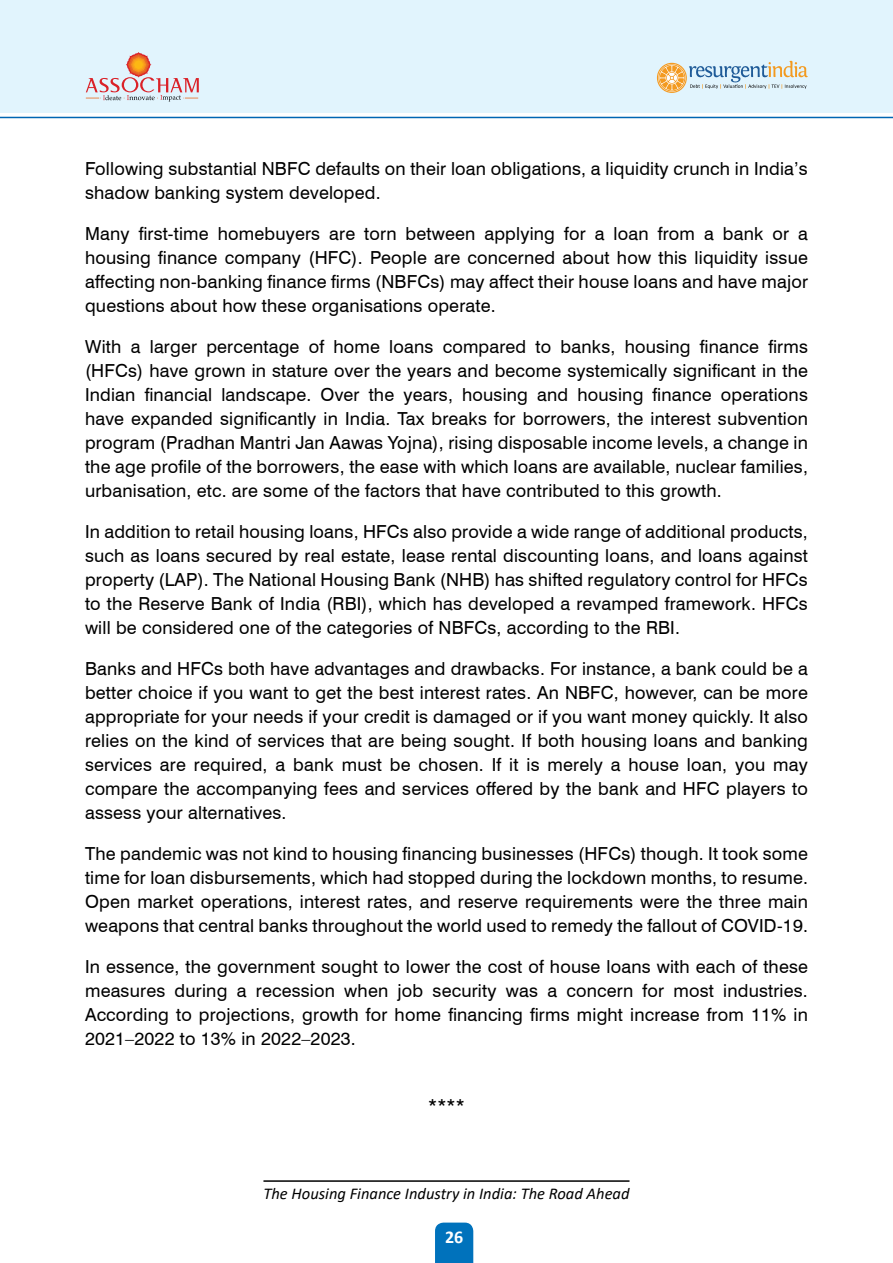
<style>
.page{position:relative;width:893px;height:1263px;background:#fff}
.page>*{position:absolute;margin:0;border:0;box-sizing:border-box;transform-origin:0 0}
.t1{font:18px/24px "Swiss 721 BT";letter-spacing:.01em;color:#000;text-align:justify}
.t2{font:700 18px "Calibri";color:#fff}
.t3{font:italic 16.5px "Calibri";color:#000}
</style>
<div class="page">
<div style="left:0;top:0;width:893px;height:113px;background:#e1f4fd"></div>
<hr style="left:263px;top:1180px;width:366px;height:2px;background:#000">
<div style="left:435px;top:1222px;width:38px;height:41px;background:#0072bc"></div>
<svg style="left:86px;top:52px;width:113px;height:50px"></svg>
<svg style="left:657px;top:63px;width:30px;height:30px"></svg>
<svg style="left:658px;top:64px;width:28px;height:28px"></svg>
<svg style="left:660px;top:61px;width:148px;height:29px"></svg>
<div style="left:659px;top:65px;width:26px;height:26px;border:1px solid #f39a21;border-radius:50%"></div>
<hr style="left:0;top:117px;width:893px;height:1px;background:#0066b3">
<p class="t1" style="left:85px;top:156px;width:724px">Following substantial NBFC defaults on their loan obligations, a liquidity crunch in India’s shadow banking system developed.</p>
<p class="t1" style="left:85px;top:221px;width:724px">Many first-time homebuyers are torn between applying for a loan from a bank or a housing finance company (HFC). People are concerned about how this liquidity issue affecting non-banking finance firms (NBFCs) may affect their house loans and have major questions about how these organisations operate.</p>
<p class="t1" style="left:85px;top:334px;width:724px">With a larger percentage of home loans compared to banks, housing finance firms (HFCs) have grown in stature over the years and become systemically significant in the Indian financial landscape. Over the years, housing and housing finance operations have expanded significantly in India. Tax breaks for borrowers, the interest subvention program (Pradhan Mantri Jan Aawas Yojna), rising disposable income levels, a change in the age profile of the borrowers, the ease with which loans are available, nuclear families, urbanisation, etc. are some of the factors that have contributed to this growth.</p>
<p class="t1" style="left:85px;top:519px;width:724px">In addition to retail housing loans, HFCs also provide a wide range of additional products, such as loans secured by real estate, lease rental discounting loans, and loans against property (LAP). The National Housing Bank (NHB) has shifted regulatory control for HFCs to the Reserve Bank of India (RBI), which has developed a revamped framework. HFCs will be considered one of the categories of NBFCs, according to the RBI.</p>
<p class="t1" style="left:85px;top:656px;width:724px">Banks and HFCs both have advantages and drawbacks. For instance, a bank could be a better choice if you want to get the best interest rates. An NBFC, however, can be more appropriate for your needs if your credit is damaged or if you want money quickly. It also relies on the kind of services that are being sought. If both housing loans and banking services are required, a bank must be chosen. If it is merely a house loan, you may compare the accompanying fees and services offered by the bank and HFC players to assess your alternatives.</p>
<p class="t1" style="left:85px;top:841px;width:724px">The pandemic was not kind to housing financing businesses (HFCs) though. It took some time for loan disbursements, which had stopped during the lockdown months, to resume.<br>Open market operations, interest rates, and reserve requirements were the three main weapons that central banks throughout the world used to remedy the fallout of COVID-19.</p>
<p class="t1" style="left:85px;top:954px;width:724px">In essence, the government sought to lower the cost of house loans with each of these measures during a recession when job security was a concern for most industries.<br>According to projections, growth for home financing firms might increase from 11% in 2021–2022 to 13% in 2022–2023.</p>
<p class="t1" style="left:428px;top:1093px;width:38px">****</p>
<p class="t3" style="left:263px;top:1182px;width:368px">The Housing Finance Industry in India: The Road Ahead</p>
<p class="t2" style="left:445px;top:1224px;width:20px">26</p>
</div>
